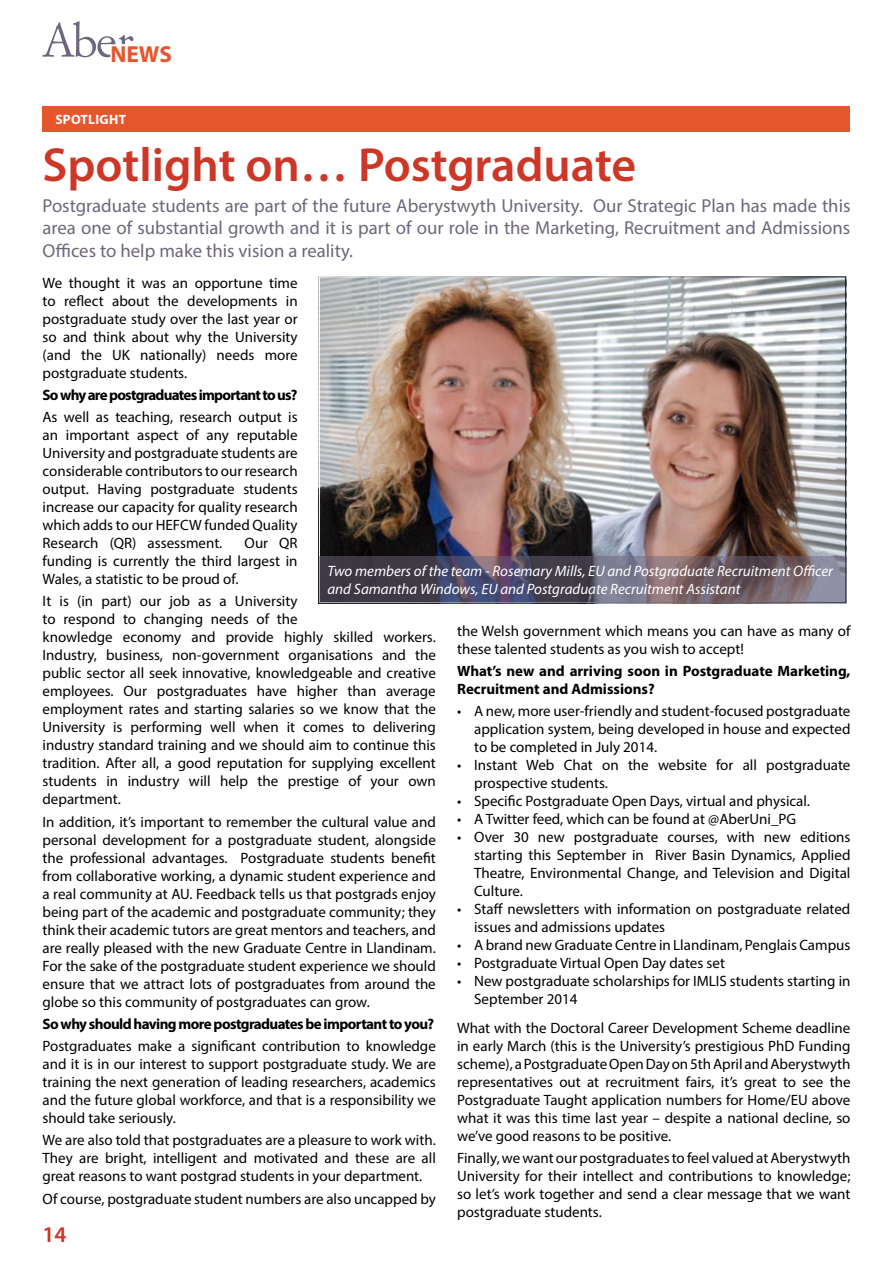
<style>
.page{position:relative;width:893px;height:1263px;background:#fff}
.page>*{position:absolute;margin:0;border:0;box-sizing:border-box;transform-origin:0 0}
.t1{font:600 48px "Myriad Pro";color:#cd3727}
.t2{font:700 23.25px "Myriad Pro";color:#e7552c}
.t3{font:600 22.5px "Myriad Pro";color:#cd3727}
.t4{font:18.75px/22.5px "Myriad Pro";color:#6e667d;text-align:justify}
.t5{font:15px/18px "Myriad Pro";color:#000;text-align:justify}
.t6{font:italic 15px/18px "Myriad Pro";color:#fff}
.t7{font:700 15px "Myriad Pro";letter-spacing:-.035em;color:#000}
.t8{font:700 15px/18px "Myriad Pro";color:#000}
.t9{font:700 13.5px "Myriad Pro";letter-spacing:.02em;color:#fff}
</style>
<div class="page">
<img style="left:321px;top:278px;width:523px;height:278px">
<svg style="left:319px;top:556px;width:527px;height:47px;background:#5e5666"></svg>
<div style="left:43px;top:106px;width:807px;height:26px;background:#e7552c"></div>
<svg style="left:43px;top:21px;width:90px;height:36px"></svg>
<h2 class="t2" style="left:110px;top:39px;width:63px">NEWS</h2>
<p class="t9" style="left:55px;top:111px;width:72px">SPOTLIGHT</p>
<h1 class="t1" style="left:43px;top:134px;width:595px">Spotlight on… Postgraduate</h1>
<p class="t4" style="left:43px;top:194px;width:809px">Postgraduate students are part of the future Aberystwyth University. Our Strategic Plan has made this area one of substantial growth and it is part of our role in the Marketing, Recruitment and Admissions Offices to help make this vision a reality.</p>
<p class="t5" style="left:43px;top:273px;width:257px">We thought it was an opportune time to reflect about the developments in postgraduate study over the last year or so and think about why the University (and the UK nationally) needs more postgraduate students.</p>
<p class="t7" style="left:43px;top:385px;width:257px">So why are postgraduates important to us?</p>
<p class="t5" style="left:43px;top:408px;width:257px">As well as teaching, research output is an important aspect of any reputable University and postgraduate students are considerable contributors to our research output. Having postgraduate students increase our capacity for quality research which adds to our HEFCW funded Quality Research (QR) assessment.</p>
<p class="t5" style="left:43px;top:534px;width:257px;text-indent:202px">Our QR funding is currently the third largest in Wales, a statistic to be proud of.</p>
<p class="t5" style="left:43px;top:592px;width:395px;text-align:left">It is (in part) our job as a University<br>to respond to changing needs of the<br>knowledge economy and provide highly skilled workers.<br>Industry, business, non-government organisations and the public sector all seek innovative, knowledgeable and creative employees. Our postgraduates have higher than average employment rates and starting salaries so we know that the University is performing well when it comes to delivering industry standard training and we should aim to continue this tradition. After all, a good reputation for supplying excellent students in industry will help the prestige of your own department.</p>
<p class="t5" style="left:43px;top:812px;width:395px">In addition, it’s important to remember the cultural value and personal development for a postgraduate student, alongside the professional advantages. Postgraduate students benefit from collaborative working, a dynamic student experience and a real community at AU. Feedback tells us that postgrads enjoy being part of the academic and postgraduate community; they think their academic tutors are great mentors and teachers, and are really pleased with the new Graduate Centre in Llandinam.<br>For the sake of the postgraduate student experience we should ensure that we attract lots of postgraduates from around the globe so this community of postgraduates can grow.</p>
<p class="t7" style="left:43px;top:1014px;width:393px">So why should having more postgraduates be important to you?</p>
<p class="t5" style="left:43px;top:1037px;width:395px">Postgraduates make a significant contribution to knowledge and it is in our interest to support postgraduate study. We are training the next generation of leading researchers, academics and the future global workforce, and that is a responsibility we should take seriously.</p>
<p class="t5" style="left:43px;top:1131px;width:395px">We are also told that postgraduates are a pleasure to work with.<br>They are bright, intelligent and motivated and these are all great reasons to want postgrad students in your department.</p>
<p class="t5" style="left:43px;top:1189px;width:395px">Of course, postgraduate student numbers are also uncapped by</p>
<p class="t6" style="left:327px;top:562px;width:507px">Two members of the team - Rosemary Mills, EU and Postgraduate Recruitment Officer and Samantha Windows, EU and Postgraduate Recruitment Assistant</p>
<p class="t5" style="left:457px;top:621px;width:395px">the Welsh government which means you can have as many of these talented students as you wish to accept!</p>
<p class="t8" style="left:457px;top:661px;width:395px">What’s new and arriving soon in Postgraduate Marketing,<br>Recruitment and Admissions?</p>
<p class="t5" style="left:474px;top:702px;width:378px;text-indent:-17px">• A new, more user-friendly and student-focused postgraduate application system, being developed in house and expected to be completed in July 2014.</p>
<p class="t5" style="left:474px;top:756px;width:378px;text-indent:-17px">• Instant Web Chat on the website for all postgraduate prospective students.</p>
<p class="t5" style="left:457px;top:792px;width:354px">• Specific Postgraduate Open Days, virtual and physical.</p>
<p class="t5" style="left:457px;top:810px;width:341px">• A Twitter feed, which can be found at @AberUni_PG</p>
<p class="t5" style="left:474px;top:828px;width:378px;text-indent:-17px">• Over 30 new postgraduate courses, with new editions starting this September in River Basin Dynamics, Applied Theatre, Environmental Change, and Television and Digital Culture.</p>
<p class="t5" style="left:474px;top:900px;width:378px;text-indent:-17px">• Staff newsletters with information on postgraduate related issues and admissions updates</p>
<p class="t5" style="left:457px;top:936px;width:395px">• A brand new Graduate Centre in Llandinam, Penglais Campus</p>
<p class="t5" style="left:457px;top:954px;width:269px">• Postgraduate Virtual Open Day dates set</p>
<p class="t5" style="left:474px;top:972px;width:378px;text-indent:-17px">• New postgraduate scholarships for IMLIS students starting in<br>September 2014</p>
<p class="t5" style="left:457px;top:1018px;width:395px">What with the Doctoral Career Development Scheme deadline in early March (this is the University’s prestigious PhD Funding scheme), a Postgraduate Open Day on 5th April and Aberystwyth representatives out at recruitment fairs, it’s great to see the Postgraduate Taught application numbers for Home/EU above what it was this time last year – despite a national decline, so we’ve good reasons to be positive.</p>
<p class="t5" style="left:457px;top:1149px;width:395px">Finally, we want our postgraduates to feel valued at Aberystwyth University for their intellect and contributions to knowledge; so let’s work together and send a clear message that we want postgraduate students.</p>
<h3 class="t3" style="left:43px;top:1220px;width:26px">14</h3>
</div>
